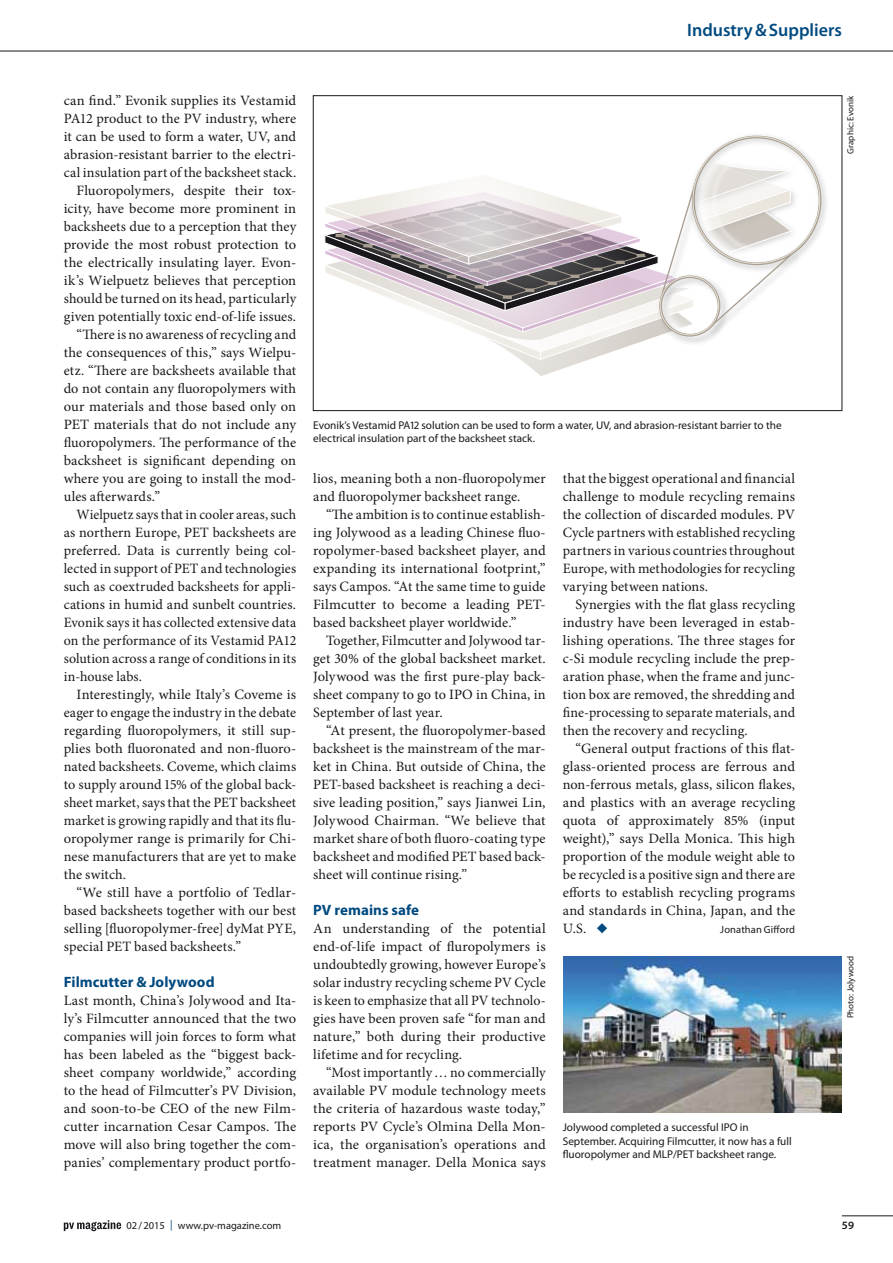
<style>
.page{position:relative;width:893px;height:1263px;background:#fff}
.page>*{position:absolute;margin:0;border:0;box-sizing:border-box;transform-origin:0 0}
.t1{font:600 18px "Myriad Pro";color:#004a80}
.t2{font:700 15px "Myriad Pro";letter-spacing:.005em;color:#004a80}
.t3{font:14.25px/18px "Minion Pro";letter-spacing:.005em;color:#1a171c;text-align:justify}
.t4{font:14.25px "Minion Pro";letter-spacing:.005em;color:#1a171c;scale:.96 1}
.t5{font:11.25px/13.5px "Myriad Pro";color:#1a171c}
.t6{font:600 11.25px "Myriad Pro";color:#1a171c}
.t7{font:10.5px "Myriad Pro";letter-spacing:.005em;color:#1a171c}
.t8{font:9px "Myriad Pro";color:#1a171c}
.s1{color:#004a80}
</style>
<div class="page">
<img style="left:743px;top:135px;width:83px;height:117px">
<img style="left:795px;top:248px;width:10px;height:14px">
<svg style="left:324px;top:137px;width:471px;height:239px"></svg>
<div style="left:660px;top:276px;width:59px;height:59px;border:1px solid #e7e0d5;border-radius:50%"></div>
<div style="left:313px;top:95px;width:529px;height:316px;border:1px solid #1a171c"></div>
<img style="left:563px;top:956px;width:279px;height:157px">
<hr style="left:842px;top:1215px;width:51px;height:1px;background:#1a171c">
<svg style="left:64px;top:1220px;width:57px;height:11px"></svg>
<hr style="left:0;top:51px;width:893px;height:1px;background:#1a171c">
<p class="t1" style="left:687px;top:18px;width:156px">Industry&amp;Suppliers</p>
<p class="t3" style="left:64px;top:91px;width:234px">can find.” Evonik supplies its Vestamid</p>
<p class="t3" style="left:64px;top:109px;width:234px">PA12 product to the PV industry, where</p>
<p class="t3" style="left:64px;top:127px;width:234px">it can be used to form a water, UV, and</p>
<p class="t3" style="left:64px;top:145px;width:234px">abrasion-resistant barrier to the electri-</p>
<p class="t3" style="left:64px;top:163px;width:234px">cal insulation part of the backsheet stack.</p>
<p class="t3" style="left:77px;top:181px;width:221px">Fluoropolymers, despite their tox-</p>
<p class="t3" style="left:64px;top:199px;width:234px">icity, have become more prominent in</p>
<p class="t3" style="left:64px;top:217px;width:234px">backsheets due to a perception that they</p>
<p class="t3" style="left:64px;top:235px;width:234px">provide the most robust protection to</p>
<p class="t3" style="left:64px;top:253px;width:234px">the electrically insulating layer. Evon-</p>
<p class="t3" style="left:64px;top:271px;width:234px">ik’s Wielpuetz believes that perception</p>
<p class="t3" style="left:64px;top:289px;width:234px">should be turned on its head, particularly</p>
<p class="t3" style="left:64px;top:307px;width:234px">given potentially toxic end-of-life issues.</p>
<p class="t3" style="left:77px;top:325px;width:221px">“There is no awareness of recycling and</p>
<p class="t3" style="left:64px;top:343px;width:234px">the consequences of this,” says Wielpu-</p>
<p class="t3" style="left:64px;top:361px;width:234px">etz. “There are backsheets available that</p>
<p class="t3" style="left:64px;top:379px;width:234px">do not contain any fluoropolymers with</p>
<p class="t3" style="left:64px;top:397px;width:234px">our materials and those based only on</p>
<p class="t3" style="left:64px;top:415px;width:234px">PET materials that do not include any</p>
<p class="t3" style="left:64px;top:433px;width:234px">fluoropolymers. The performance of the</p>
<p class="t3" style="left:64px;top:451px;width:234px">backsheet is significant depending on</p>
<p class="t3" style="left:64px;top:469px;width:234px">where you are going to install the mod-</p>
<p class="t3" style="left:64px;top:487px;width:98px">ules afterwards.”</p>
<p class="t4" style="left:77px;top:505px;width:230px">Wielpuetz says that in cooler areas, such</p>
<p class="t3" style="left:64px;top:523px;width:234px">as northern Europe, PET backsheets are</p>
<p class="t3" style="left:64px;top:541px;width:234px">preferred. Data is currently being col-</p>
<p class="t3" style="left:64px;top:559px;width:234px">lected in support of PET and technologies</p>
<p class="t3" style="left:64px;top:577px;width:234px">such as coextruded backsheets for appli-</p>
<p class="t3" style="left:64px;top:595px;width:234px">cations in humid and sunbelt countries.</p>
<p class="t3" style="left:64px;top:613px;width:234px">Evonik says it has collected extensive data</p>
<p class="t3" style="left:64px;top:631px;width:234px">on the performance of its Vestamid PA12</p>
<p class="t3" style="left:64px;top:649px;width:234px">solution across a range of conditions in its</p>
<p class="t3" style="left:64px;top:667px;width:80px">in-house labs.</p>
<p class="t3" style="left:77px;top:685px;width:221px">Interestingly, while Italy’s Coveme is</p>
<p class="t3" style="left:64px;top:703px;width:234px">eager to engage the industry in the debate</p>
<p class="t3" style="left:64px;top:721px;width:234px">regarding fluoropolymers, it still sup-</p>
<p class="t3" style="left:64px;top:739px;width:234px">plies both fluoronated and non-fluoro-</p>
<p class="t3" style="left:64px;top:757px;width:234px">nated backsheets. Coveme, which claims</p>
<p class="t3" style="left:64px;top:775px;width:234px">to supply around 15% of the global back-</p>
<p class="t3" style="left:64px;top:793px;width:234px">sheet market, says that the PET backsheet</p>
<p class="t3" style="left:64px;top:811px;width:234px">market is growing rapidly and that its flu-</p>
<p class="t3" style="left:64px;top:829px;width:234px">oropolymer range is primarily for Chi-</p>
<p class="t3" style="left:64px;top:847px;width:234px">nese manufacturers that are yet to make</p>
<p class="t3" style="left:64px;top:865px;width:64px">the switch.</p>
<p class="t3" style="left:77px;top:883px;width:221px">“We still have a portfolio of Tedlar-</p>
<p class="t3" style="left:64px;top:901px;width:234px">based backsheets together with our best</p>
<p class="t3" style="left:64px;top:919px;width:234px">selling [fluoropolymer-free] dyMat PYE,</p>
<p class="t3" style="left:64px;top:937px;width:179px">special PET based backsheets.”</p>
<p class="t2" style="left:64px;top:972px;width:152px">Filmcutter &amp; Jolywood</p>
<p class="t3" style="left:64px;top:991px;width:234px">Last month, China’s Jolywood and Ita&shy;ly’s Filmcutter announced that the two companies will join forces to form what has been labeled as the “biggest back&shy;sheet company worldwide,” according to the head of Filmcutter’s PV Division, and soon-to-be CEO of the new Film&shy;cutter incarnation Cesar Campos. The move will also bring together the com&shy;panies’ complementary product portfo-</p>
<p class="t5" style="left:313px;top:418px;width:470px">Evonik’s Vestamid PA12 solution can be used to form a water, UV, and abrasion-resistant barrier to the electrical insulation part of the backsheet stack.</p>
<p class="t3" style="left:313px;top:469px;width:234px">lios, meaning both a non-fluoropolymer and fluoropolymer backsheet range.</p>
<p class="t3" style="left:313px;top:505px;width:234px;text-indent:13px">“The ambition is to continue establish&shy;ing Jolywood as a leading Chinese fluo&shy;ropolymer-based backsheet player, and expanding its international footprint,” says Campos. “At the same time to guide Filmcutter to become a leading PET&shy;based backsheet player worldwide.”</p>
<p class="t3" style="left:313px;top:631px;width:234px;text-indent:13px">Together, Filmcutter and Jolywood tar&shy;get 30% of the global backsheet market.<br>Jolywood was the first pure-play back&shy;sheet company to go to IPO in China, in September of last year.</p>
<p class="t3" style="left:313px;top:721px;width:234px;text-indent:13px">“At present, the fluoropolymer-based backsheet is the mainstream of the mar&shy;ket in China. But outside of China, the PET-based backsheet is reaching a deci&shy;sive leading position,” says Jianwei Lin, Jolywood Chairman. “We believe that market share of both fluoro-coating type backsheet and modified PET based back&shy;sheet will continue rising.”</p>
<p class="t2" style="left:313px;top:900px;width:107px">PV remains safe</p>
<p class="t3" style="left:313px;top:919px;width:234px">An understanding of the potential end-of-life impact of fluropolymers is undoubtedly growing, however Europe’s solar industry recycling scheme PV Cycle is keen to emphasize that all PV technolo&shy;gies have been proven safe “for man and nature,” both during their productive lifetime and for recycling.</p>
<p class="t3" style="left:313px;top:1063px;width:234px;text-indent:13px">“Most importantly… no commercially available PV module technology meets the criteria of hazardous waste today,” reports PV Cycle’s Olmina Della Mon&shy;ica, the organisation’s operations and treatment manager. Della Monica says</p>
<p class="t3" style="left:563px;top:469px;width:234px">that the biggest operational and financial challenge to module recycling remains the collection of discarded modules. PV Cycle partners with established recycling partners in various countries throughout Europe, with methodologies for recycling varying between nations.</p>
<p class="t3" style="left:563px;top:595px;width:234px;text-indent:13px">Synergies with the flat glass recycling industry have been leveraged in estab&shy;lishing operations. The three stages for c-Si module recycling include the prep&shy;aration phase, when the frame and junc&shy;tion box are removed, the shredding and fine-processing to separate materials, and then the recovery and recycling.</p>
<p class="t3" style="left:563px;top:739px;width:234px;text-indent:13px">“General output fractions of this flat&shy;glass-oriented process are ferrous and non-ferrous metals, glass, silicon flakes, and plastics with an average recycling quota of approximately 85% (input weight),” says Della Monica. This high proportion of the module weight able to be recycled is a positive sign and there are efforts to establish recycling programs and standards in China, Japan, and the U.S.</p>
<p class="t7" style="left:720px;top:923px;width:76px">Jonathan Gifford</p>
<p class="t5" style="left:563px;top:1120px;width:231px">Jolywood completed a successful IPO in<br>September. Acquiring Filmcutter, it now has a full fluoropolymer and MLP/PET backsheet range.</p>
<p class="t7" style="left:126px;top:1219px;width:156px">02/2015 <span class="s1">|</span> www.pv-magazine.com</p>
<p class="t8" style="left:845px;top:154px;width:60px;rotate:-90deg">Graphic: Evonik</p>
<p class="t8" style="left:845px;top:1018px;width:64px;rotate:-90deg">Photo: Jolywood</p>
<p class="t6" style="left:842px;top:1218px;width:14px">59</p>
</div>
